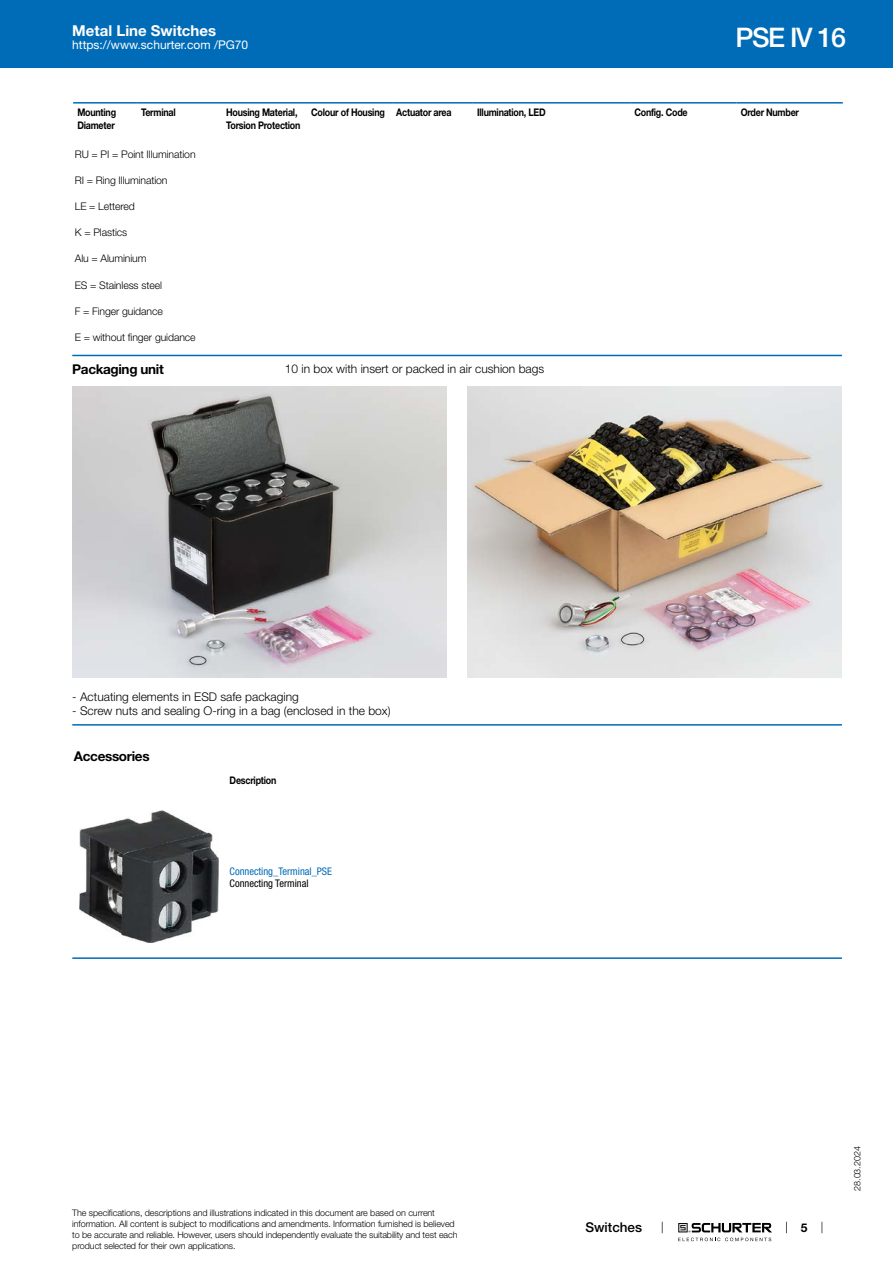
<style>
.page{position:relative;width:893px;height:1263px;background:#fff}
.page>*{position:absolute;margin:0;border:0;box-sizing:border-box;transform-origin:0 0}
.t1{font:500 27px "Helvetica Neue LT";letter-spacing:-.05em;color:#fff}
.t2{font:700 15px "Helvetica Neue LT";color:#fff}
.t3{font:700 13.5px "Helvetica Neue LT";letter-spacing:-.025em;color:#000}
.t4{font:500 13.5px "Helvetica Neue LT";color:#000}
.t5{font:300 12px "Helvetica Neue LT";color:#000}
.t6{font:12px "Helvetica Neue LT";color:#fff}
.t7{font:700 12px "Helvetica Neue LT";color:#000}
.t8{font:700 10.5px/12.6px "Helvetica Neue LT";letter-spacing:-.025em;color:#000;scale:.85 1}
.t9{font:300 10.5px "Helvetica Neue LT";letter-spacing:-.01em;color:#000}
.t10{font:condensed 10.5px "Helvetica Neue LT";color:#006bb6}
.t11{font:condensed 10.5px "Helvetica Neue LT";color:#000}
.t12{font:300 9px/10.8px "Helvetica Neue LT";letter-spacing:-.01em;color:#000}
</style>
<div class="page">
<svg style="left:678px;top:1223px;width:94px;height:18px"></svg>
<div style="left:0;top:0;width:893px;height:68px;background:#006bb6"></div>
<hr style="left:73px;top:102px;width:64px;height:2px;background:#006bb6">
<hr style="left:137px;top:102px;width:85px;height:2px;background:#006bb6">
<hr style="left:222px;top:102px;width:85px;height:2px;background:#006bb6">
<hr style="left:307px;top:102px;width:85px;height:2px;background:#006bb6">
<hr style="left:392px;top:102px;width:81px;height:2px;background:#006bb6">
<hr style="left:473px;top:102px;width:157px;height:2px;background:#006bb6">
<hr style="left:630px;top:102px;width:106px;height:2px;background:#006bb6">
<hr style="left:736px;top:102px;width:107px;height:2px;background:#006bb6">
<hr style="left:72px;top:355px;width:770px;height:1px;background:#006bb6">
<img style="left:72px;top:387px;width:374px;height:291px">
<img style="left:468px;top:387px;width:374px;height:291px">
<hr style="left:72px;top:724px;width:770px;height:2px;background:#006bb6">
<img style="left:80px;top:811px;width:138px;height:132px">
<hr style="left:72px;top:957px;width:770px;height:2px;background:#006bb6">
<h2 class="t2" style="left:72px;top:21px;width:145px">Metal Line Switches</h2>
<h3 class="t6" style="left:72px;top:38px;width:178px">https://www.schurter.com /PG70</h3>
<h1 class="t1" style="left:735px;top:21px;width:112px">PSE IV 16</h1>
<p class="t8" style="left:77px;top:106px;width:47px">Mounting<br>Diameter</p>
<p class="t8" style="left:141px;top:106px;width:42px">Terminal</p>
<p class="t8" style="left:226px;top:106px;width:89px">Housing Material,<br>Torsion Protection</p>
<p class="t8" style="left:311px;top:106px;width:167px">Colour of Housing Actuator area</p>
<p class="t8" style="left:477px;top:106px;width:82px">Illumination, LED</p>
<p class="t8" style="left:634px;top:106px;width:64px">Config. Code</p>
<p class="t8" style="left:741px;top:106px;width:70px">Order Number</p>
<p class="t9" style="left:75px;top:148px;width:122px">RU = PI = Point Illumination</p>
<p class="t9" style="left:75px;top:174px;width:94px">RI = Ring Illumination</p>
<p class="t9" style="left:75px;top:200px;width:62px">LE = Lettered</p>
<p class="t9" style="left:75px;top:226px;width:54px">K = Plastics</p>
<p class="t9" style="left:75px;top:252px;width:73px">Alu = Aluminium</p>
<p class="t9" style="left:75px;top:278px;width:89px">ES = Stainless steel</p>
<p class="t9" style="left:75px;top:305px;width:90px">F = Finger guidance</p>
<p class="t9" style="left:75px;top:331px;width:122px">E = without finger guidance</p>
<h3 class="t3" style="left:72px;top:361px;width:93px">Packaging unit</h3>
<h3 class="t5" style="left:285px;top:361px;width:261px">10 in box with insert or packed in air cushion bags</h3>
<h3 class="t5" style="left:72px;top:689px;width:228px">- Actuating elements in ESD safe packaging</h3>
<h3 class="t5" style="left:72px;top:704px;width:320px">- Screw nuts and sealing O-ring in a bag (enclosed in the box)</h3>
<h3 class="t3" style="left:74px;top:748px;width:77px">Accessories</h3>
<p class="t8" style="left:230px;top:774px;width:57px">Description</p>
<p class="t10" style="left:230px;top:865px;width:104px">Connecting_Terminal_PSE</p>
<p class="t11" style="left:230px;top:877px;width:80px">Connecting Terminal</p>
<p class="t12" style="left:72px;top:1207px;width:387px">The specifications, descriptions and illustrations indicated in this document are based on current information. All content is subject to modifications and amendments. Information furnished is believed to be accurate and reliable. However, users should independently evaluate the suitability and test each product selected for their own applications.</p>
<h3 class="t4" style="left:585px;top:1219px;width:58px">Switches</h3>
<h3 class="t7" style="left:801px;top:1220px;width:8px">5</h3>
<p class="t12" style="left:852px;top:1191px;width:46px;rotate:-90deg">28.03.2024</p>
</div>
